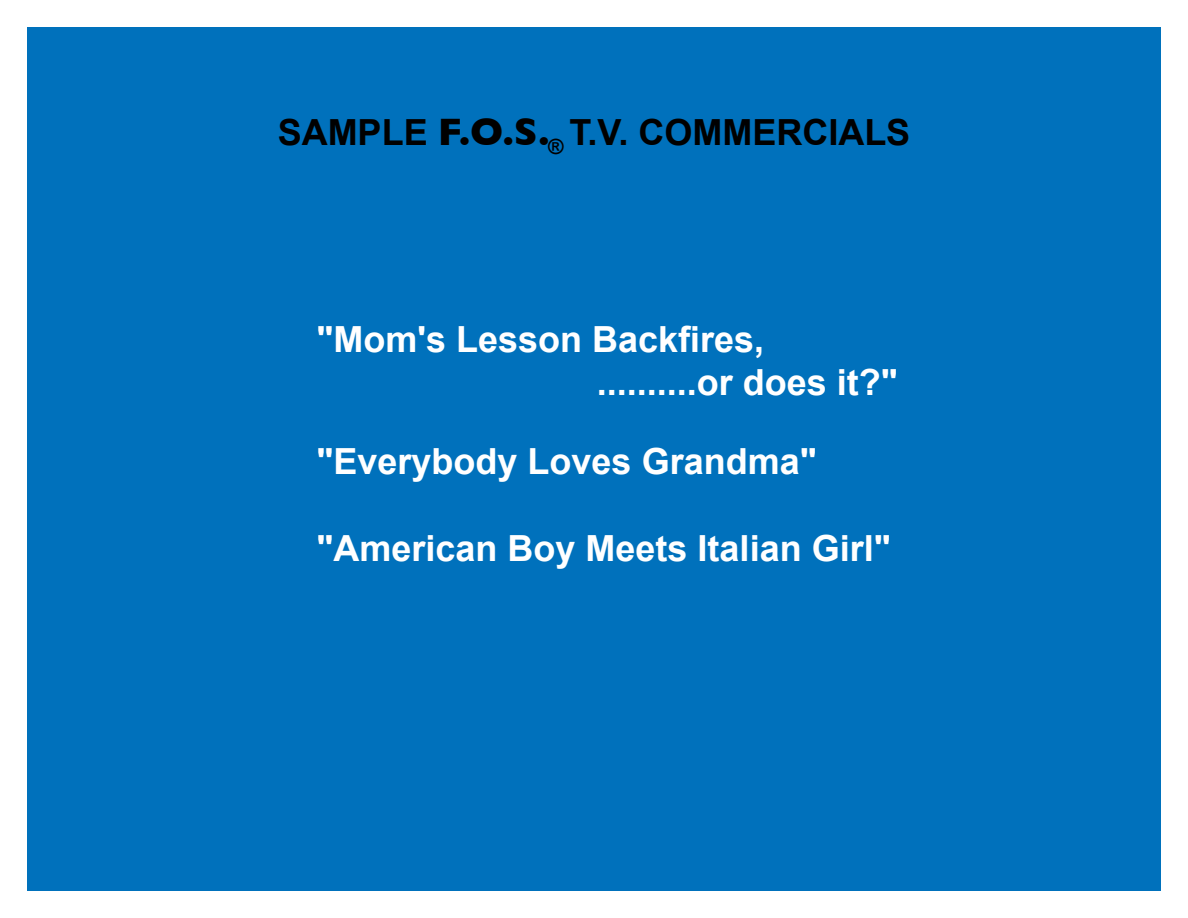
<style>
.page{position:relative;width:1188px;height:918px;background:#fff}
.page>*{position:absolute;margin:0;border:0;box-sizing:border-box;transform-origin:0 0}
.t1{font:700 36px/43.2px "Arial";color:#fff}
.t2{font:700 36px "Arial";color:#000}
.t3{font:700 21px "Arial";color:#000}
.s1{font-family:"Gill Sans";font-size:39px}
</style>
<div class="page">
<div style="left:27px;top:27px;width:1134px;height:864px;background:#0071bc"></div>
<p class="t2" style="left:278px;top:108px;width:634px">SAMPLE <span class="s1">F.O.S.</span> T.V. COMMERCIALS</p>
<p class="t3" style="left:548px;top:133px;width:17px">®</p>
<p class="t1" style="left:597px;top:319px;width:303px;text-indent:-280px">"Mom's Lesson Backfires, ..........or does it?"</p>
<p class="t1" style="left:316px;top:441px;width:502px">"Everybody Loves Grandma"</p>
<p class="t1" style="left:316px;top:528px;width:576px">"American Boy Meets Italian Girl"</p>
</div>
